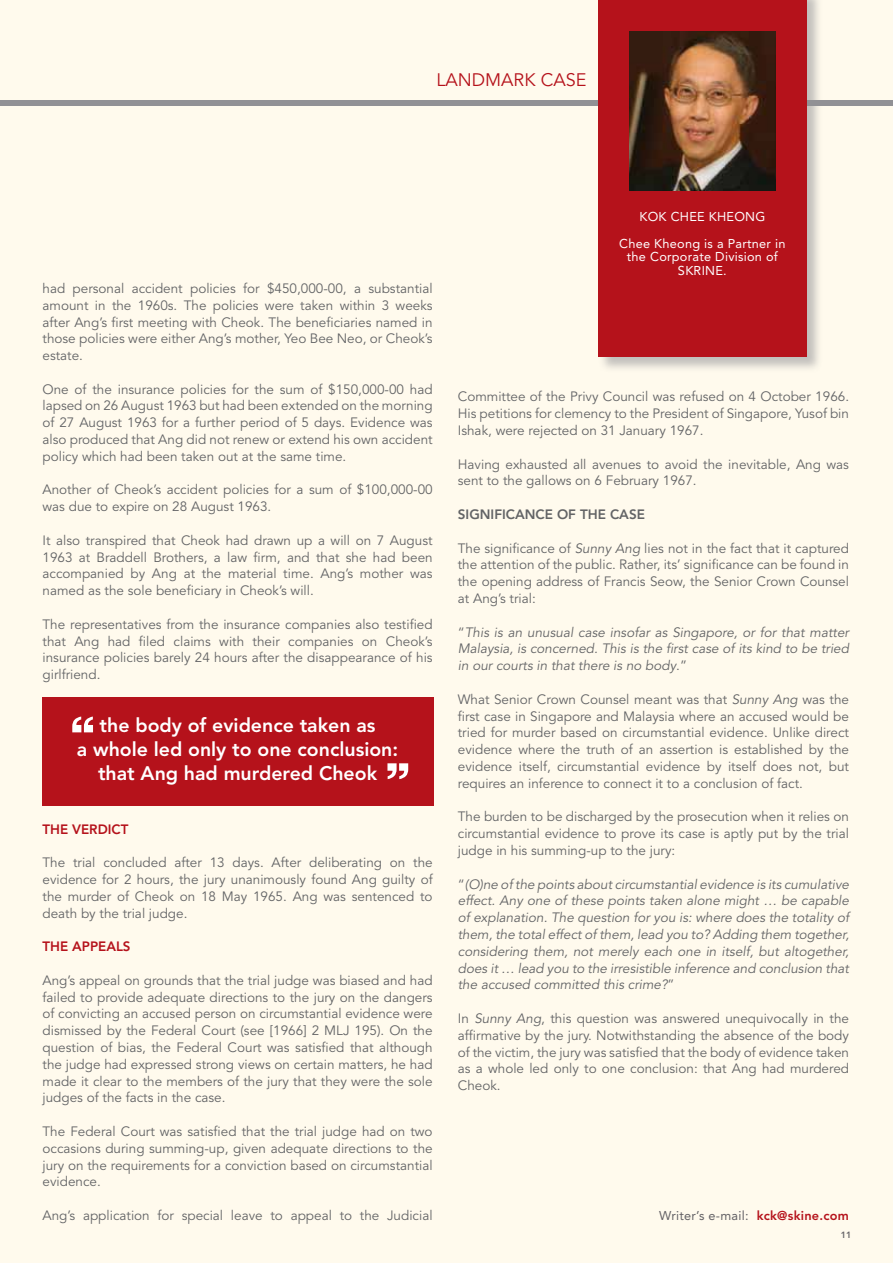
<style>
.page{position:relative;width:893px;height:1263px;background:#fffaed}
.page>*{position:absolute;margin:0;border:0;box-sizing:border-box;transform-origin:0 0}
.t1{font:800 19.5px/24px "Avenir";color:#fff;text-align:center}
.t2{font:18px "Avenir";color:#b5121b}
.t3{font:13.5px/16.8px "Avenir";color:#636466;text-align:justify}
.t4{font:italic 13.5px/16.8px "Avenir";color:#636466;text-align:justify}
.t5{font:800 13.5px "Avenir";color:#636466}
.t6{font:800 13.5px "Avenir";color:#b5121b}
.t7{font:12.75px/27px "Avenir";letter-spacing:.02em;color:#fff;text-align:center}
.t8{font:12.75px "Avenir";letter-spacing:.02em;color:#636165}
.t9{font:800 9px "Avenir";color:#636165}
.s1{font-style:italic}
.s2{font-style:normal}
.s3{font-weight:800;color:#b5121b}
</style>
<div class="page">
<div style="left:0;top:101px;width:893px;height:5px;background:#919195"></div>
<div style="left:598px;top:0;width:225px;height:373px;background:#919195;opacity:.55"></div>
<div style="left:598px;top:0;width:208px;height:356px;background:#b5121b"></div>
<img style="left:630px;top:31px;width:145px;height:160px">
<div style="left:43px;top:697px;width:391px;height:108px;background:#b5121b"></div>
<svg style="left:387px;top:763px;width:21px;height:16px"></svg>
<svg style="left:72px;top:716px;width:21px;height:16px"></svg>
<h2 class="t2" style="left:437px;top:69px;width:151px">LANDMARK CASE</h2>
<p class="t7" style="left:619px;top:203px;width:168px">KOK CHEE KHEONG<br>Chee Kheong is a Partner in</p>
<p class="t7" style="left:627px;top:250px;width:152px;line-height:13.5px">the Corporate Division of<br>SKRINE.</p>
<p class="t3" style="left:43px;top:280px;width:392px">had personal accident policies for $450,000-00, a substantial amount in the 1960s. The policies were taken within 3 weeks after Ang’s first meeting with Cheok. The beneficiaries named in those policies were either Ang’s mother, Yeo Bee Neo, or Cheok’s estate.</p>
<p class="t3" style="left:43px;top:381px;width:392px">One of the insurance policies for the sum of $150,000-00 had lapsed on 26 August 1963 but had been extended on the morning of 27 August 1963 for a further period of 5 days. Evidence was also produced that Ang did not renew or extend his own accident policy which had been taken out at the same time.</p>
<p class="t3" style="left:43px;top:482px;width:392px">Another of Cheok’s accident policies for a sum of $100,000-00 was due to expire on 28 August 1963.</p>
<p class="t3" style="left:43px;top:532px;width:392px">It also transpired that Cheok had drawn up a will on 7 August 1963 at Braddell Brothers, a law firm, and that she had been accompanied by Ang at the material time. Ang’s mother was named as the sole beneficiary in Cheok’s will.</p>
<p class="t3" style="left:43px;top:616px;width:392px">The representatives from the insurance companies also testified that Ang had filed claims with their companies on Cheok’s insurance policies barely 24 hours after the disappearance of his girlfriend.</p>
<h1 class="t1" style="left:77px;top:713px;width:323px">the body of evidence taken as<br>a whole led only to one conclusion: that Ang had murdered Cheok</h1>
<p class="t6" style="left:43px;top:821px;width:87px">THE VERDICT</p>
<p class="t3" style="left:43px;top:854px;width:392px">The trial concluded after 13 days. After deliberating on the evidence for 2 hours, the jury unanimously found Ang guilty of the murder of Cheok on 18 May 1965. Ang was sentenced to death by the trial judge.</p>
<p class="t6" style="left:43px;top:938px;width:90px">THE APPEALS</p>
<p class="t3" style="left:43px;top:972px;width:392px">Ang’s appeal on grounds that the trial judge was biased and had failed to provide adequate directions to the jury on the dangers of convicting an accused person on circumstantial evidence were dismissed by the Federal Court (see [1966] 2 MLJ 195). On the question of bias, the Federal Court was satisfied that although the judge had expressed strong views on certain matters, he had made it clear to the members of the jury that they were the sole judges of the facts in the case.</p>
<p class="t3" style="left:43px;top:1123px;width:392px">The Federal Court was satisfied that the trial judge had on two occasions during summing-up, given adequate directions to the jury on the requirements for a conviction based on circumstantial evidence.</p>
<p class="t3" style="left:43px;top:1207px;width:392px">Ang’s application for special leave to appeal to the Judicial</p>
<p class="t3" style="left:458px;top:389px;width:393px">Committee of the Privy Council was refused on 4 October 1966.<br>His petitions for clemency to the President of Singapore, Yusof bin Ishak, were rejected on 31 January 1967.</p>
<p class="t3" style="left:458px;top:456px;width:393px">Having exhausted all avenues to avoid the inevitable, Ang was sent to the gallows on 6 February 1967.</p>
<p class="t5" style="left:458px;top:506px;width:189px">SIGNIFICANCE OF THE CASE</p>
<p class="t3" style="left:458px;top:540px;width:393px">The significance of <span class="s1">Sunny Ang</span> lies not in the fact that it captured the attention of the public. Rather, its’ significance can be found in the opening address of Francis Seow, the Senior Crown Counsel at Ang’s trial:</p>
<p class="t4" style="left:458px;top:624px;width:393px"><span class="s2">“</span>This is an unusual case insofar as Singapore, or for that matter Malaysia, is concerned. This is the first case of its kind to be tried in our courts in that there is no body<span class="s2">.”</span></p>
<p class="t3" style="left:458px;top:691px;width:393px">What Senior Crown Counsel meant was that <span class="s1">Sunny Ang</span> was the first case in Singapore and Malaysia where an accused would be tried for murder based on circumstantial evidence. Unlike direct evidence where the truth of an assertion is established by the evidence itself, circumstantial evidence by itself does not, but requires an inference to connect it to a conclusion of fact.</p>
<p class="t3" style="left:458px;top:809px;width:393px">The burden to be discharged by the prosecution when it relies on circumstantial evidence to prove its case is aptly put by the trial judge in his summing-up to the jury:</p>
<p class="t4" style="left:458px;top:876px;width:393px"><span class="s2">“</span>(O)ne of the points about circumstantial evidence is its cumulative effect. Any one of these points taken alone might … be capable of explanation. The question for you is: where does the totality of them, the total effect of them, lead you to? Adding them together, considering them, not merely each one in itself, but altogether, does it … lead you to the irresistible inference and conclusion that the accused committed this crime?<span class="s2">”</span></p>
<p class="t3" style="left:458px;top:1010px;width:393px">In <span class="s1">Sunny Ang</span>, this question was answered unequivocally in the affirmative by the jury. Notwithstanding the absence of the body of the victim, the jury was satisfied that the body of evidence taken as a whole led only to one conclusion: that Ang had murdered Cheok.</p>
<p class="t8" style="left:659px;top:1208px;width:191px">Writer’s e-mail: <span class="s3">kck@skine.com</span></p>
<p class="t9" style="left:841px;top:1229px;width:12px">11</p>
</div>
